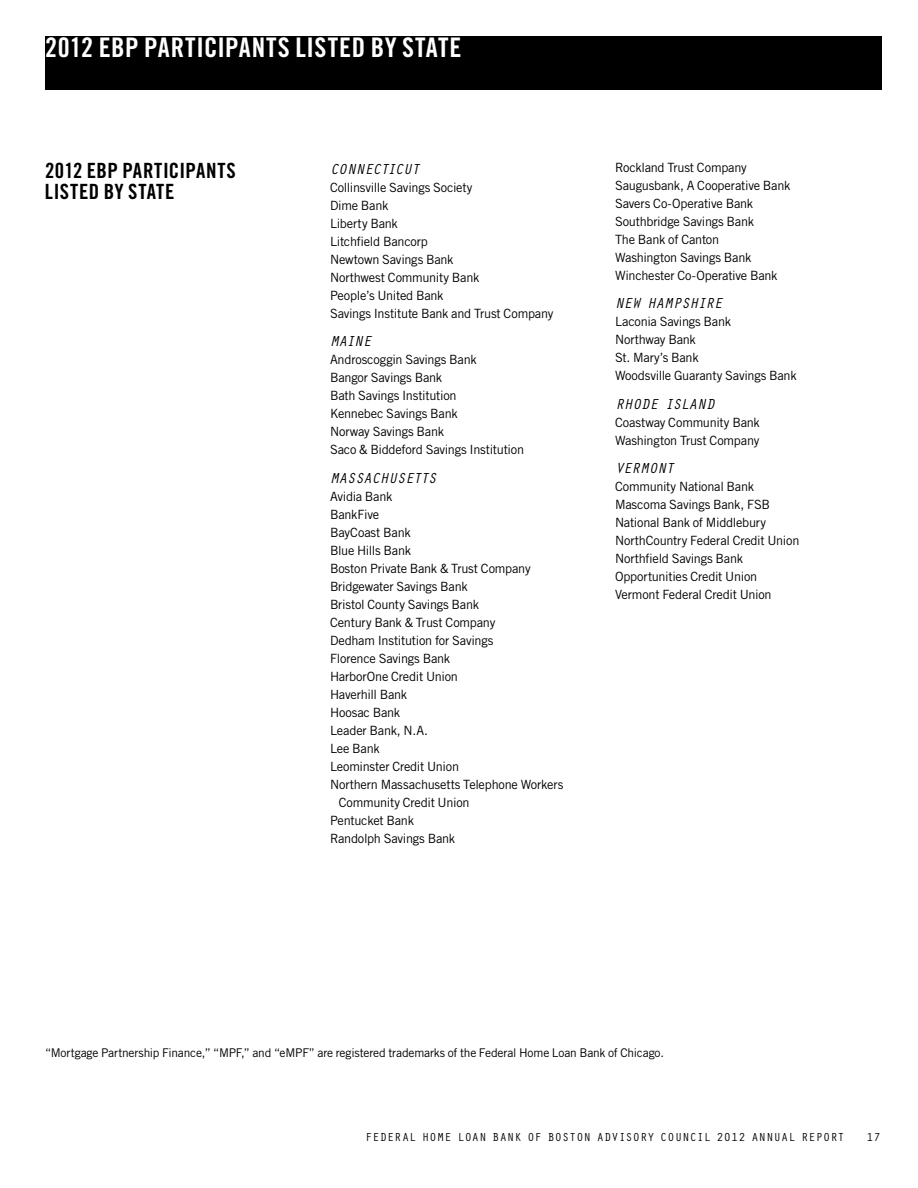
<style>
.page{position:relative;width:918px;height:1188px;background:#fff}
.page>*{position:absolute;margin:0;border:0;box-sizing:border-box;transform-origin:0 0}
.t1{font:27px "Trade Gothic Bold Cond Twenty";letter-spacing:.025em;color:#fff}
.t2{font:21px/21px "Trade Gothic Bold Cond Twenty";letter-spacing:.025em;color:#000}
.t3{font:italic 15px "Orator";letter-spacing:-.05em;color:#000}
.t4{font:italic 15px "Orator";letter-spacing:-.03em;color:#000}
.t5{font:12.75px/18px "Trade Gothic";letter-spacing:-.02em;color:#000}
.t6{font:12px "Trade Gothic";letter-spacing:-.015em;color:#000}
.t7{font:12px "Orator";letter-spacing:.01em;color:#000}
</style>
<div class="page">
<div style="left:45px;top:36px;width:837px;height:54px;background:#000"></div>
<h1 class="t1" style="left:45px;top:31px;width:418px">2012 EBP PARTICIPANTS LISTED BY STATE</h1>
<h2 class="t2" style="left:45px;top:160px;width:192px">2012 EBP PARTICIPANTS<br>LISTED BY STATE</h2>
<p class="t3" style="left:330px;top:158px;width:92px">CONNECTICUT</p>
<p class="t5" style="left:330px;top:178px;width:225px">Collinsville Savings Society<br>Dime Bank<br>Liberty Bank<br>Litchfield Bancorp<br>Newtown Savings Bank<br>Northwest Community Bank<br>People’s United Bank<br>Savings Institute Bank and Trust Company</p>
<p class="t3" style="left:330px;top:331px;width:43px">MAINE</p>
<p class="t5" style="left:330px;top:351px;width:196px">Androscoggin Savings Bank<br>Bangor Savings Bank<br>Bath Savings Institution<br>Kennebec Savings Bank<br>Norway Savings Bank<br>Saco &amp; Biddeford Savings Institution</p>
<p class="t3" style="left:330px;top:467px;width:108px">MASSACHUSETTS</p>
<p class="t5" style="left:330px;top:487px;width:64px">Avidia Bank</p>
<p class="t5" style="left:330px;top:505px;width:51px">BankFive</p>
<p class="t5" style="left:330px;top:523px;width:82px">BayCoast Bank</p>
<p class="t5" style="left:330px;top:541px;width:83px">Blue Hills Bank</p>
<p class="t5" style="left:330px;top:559px;width:202px">Boston Private Bank &amp; Trust Company</p>
<p class="t5" style="left:330px;top:577px;width:139px">Bridgewater Savings Bank</p>
<p class="t5" style="left:330px;top:595px;width:151px">Bristol County Savings Bank</p>
<p class="t5" style="left:330px;top:613px;width:167px">Century Bank &amp; Trust Company</p>
<p class="t5" style="left:330px;top:631px;width:165px">Dedham Institution for Savings</p>
<p class="t5" style="left:330px;top:649px;width:122px">Florence Savings Bank</p>
<p class="t5" style="left:330px;top:667px;width:130px">HarborOne Credit Union</p>
<p class="t5" style="left:330px;top:685px;width:79px">Haverhill Bank</p>
<p class="t5" style="left:330px;top:703px;width:72px">Hoosac Bank</p>
<p class="t5" style="left:330px;top:721px;width:100px">Leader Bank, N.A.</p>
<p class="t5" style="left:330px;top:739px;width:51px">Lee Bank</p>
<p class="t5" style="left:330px;top:757px;width:131px">Leominster Credit Union</p>
<p class="t5" style="left:330px;top:775px;width:235px">Northern Massachusetts Telephone Workers</p>
<p class="t5" style="left:339px;top:793px;width:132px">Community Credit Union</p>
<p class="t5" style="left:330px;top:811px;width:86px">Pentucket Bank</p>
<p class="t5" style="left:330px;top:829px;width:127px">Randolph Savings Bank</p>
<p class="t5" style="left:615px;top:158px;width:177px">Rockland Trust Company<br>Saugusbank, A Cooperative Bank<br>Savers Co-Operative Bank<br>Southbridge Savings Bank<br>The Bank of Canton<br>Washington Savings Bank<br>Winchester Co-Operative Bank</p>
<p class="t3" style="left:615px;top:293px;width:109px">NEW HAMPSHIRE</p>
<p class="t5" style="left:615px;top:313px;width:183px">Laconia Savings Bank<br>Northway Bank<br>St. Mary’s Bank<br>Woodsville Guaranty Savings Bank</p>
<p class="t4" style="left:615px;top:393px;width:101px">RHODE ISLAND</p>
<p class="t5" style="left:615px;top:413px;width:146px">Coastway Community Bank<br>Washington Trust Company</p>
<p class="t3" style="left:615px;top:458px;width:61px">VERMONT</p>
<p class="t5" style="left:615px;top:478px;width:186px">Community National Bank<br>Mascoma Savings Bank, FSB<br>National Bank of Middlebury<br>NorthCountry Federal Credit Union<br>Northfield Savings Bank<br>Opportunities Credit Union<br>Vermont Federal Credit Union</p>
<p class="t6" style="left:45px;top:1045px;width:621px">“Mortgage Partnership Finance,” “MPF,” and “eMPF” are registered trademarks of the Federal Home Loan Bank of Chicago.</p>
<p class="t7" style="left:365px;top:1129px;width:481px">FEDERAL HOME LOAN BANK OF BOSTON ADVISORY COUNCIL 2012 ANNUAL REPORT</p>
<p class="t7" style="left:866px;top:1129px;width:16px">17</p>
</div>
